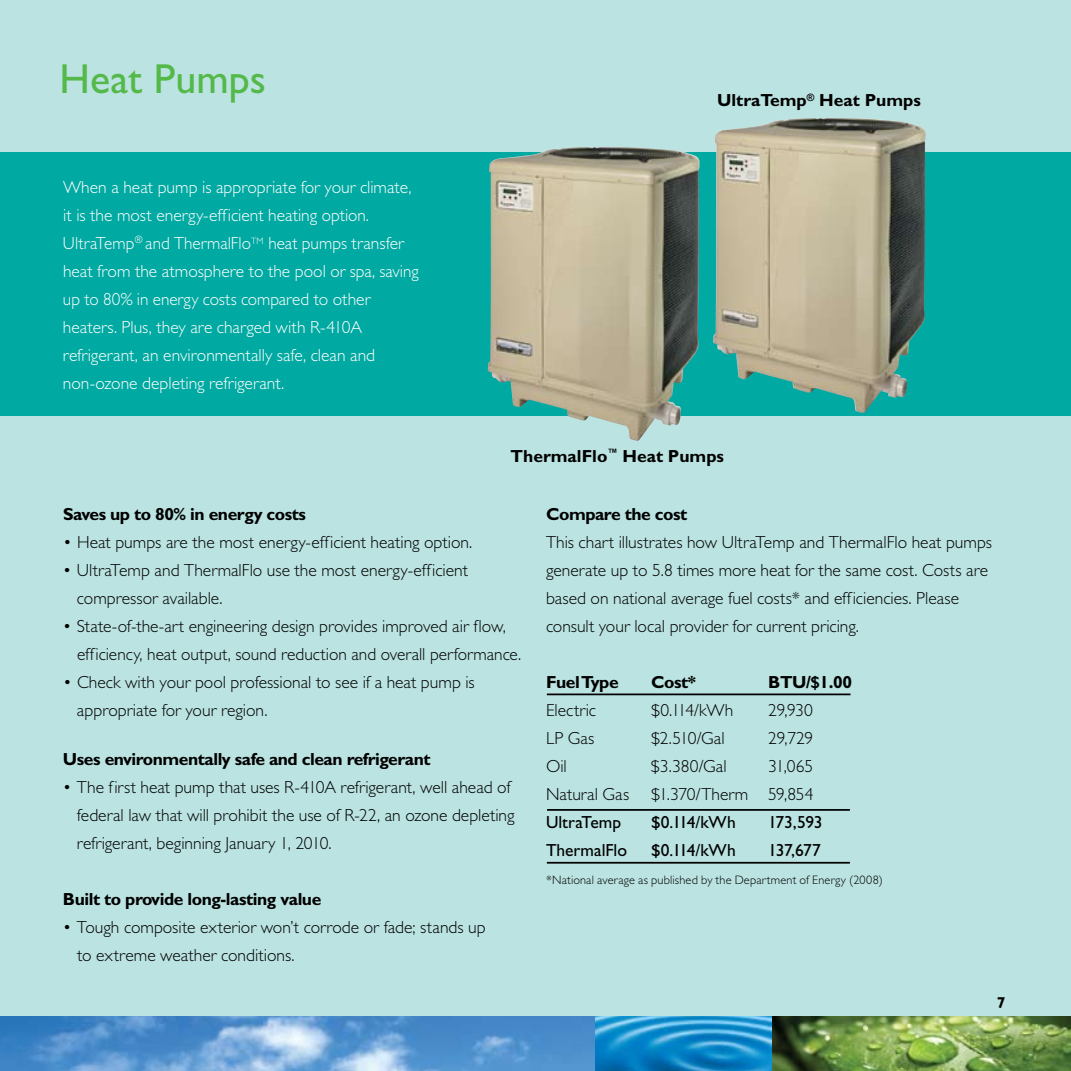
<style>
.page{position:relative;width:1071px;height:1071px;background:#fff}
.page>*{position:absolute;margin:0;border:0;box-sizing:border-box;transform-origin:0 0}
.t1{font:42px "Gill Sans Std";color:#54b948}
.t2{font:300 17.5px/28px "Gill Sans Std";color:#000}
.t3{font:300 17.5px/28px "Gill Sans Std";color:#fff}
.t4{font:700 17.5px "Gill Sans Std";letter-spacing:-.025em;color:#000}
.t5{font:17.5px "Gill Sans Std";letter-spacing:-.005em;color:#000}
.t6{font:700 17.5px "Gill Sans Std";color:#000}
.t7{font:700 15.75px "Gill Sans Std";color:#000}
.t8{font:300 12.25px "Gill Sans Std";letter-spacing:.015em;color:#000}
</style>
<div class="page">
<div style="left:0;top:0;width:1071px;height:1056px;background:#bae3e1"></div>
<div style="left:0;top:152px;width:1071px;height:264px;background:#00a9a1"></div>
<img style="left:0;top:1016px;width:596px;height:55px">
<hr style="left:547px;top:694px;width:303px;height:1px;background:#000">
<hr style="left:547px;top:862px;width:303px;height:2px;background:#000">
<img style="left:596px;top:1016px;width:475px;height:55px">
<hr style="left:547px;top:809px;width:303px;height:2px;background:#000">
<img style="left:713px;top:118px;width:213px;height:295px">
<img style="left:488px;top:147px;width:212px;height:294px">
<h1 class="t1" style="left:60px;top:55px;width:208px">Heat Pumps</h1>
<p class="t3" style="left:63px;top:173px;width:357px">When a heat pump is appropriate for your climate, it is the most energy-efficient heating option.<br>UltraTemp<sup>®</sup> and ThermalFlo<sup>TM</sup> heat pumps transfer heat from the atmosphere to the pool or spa, saving up to 80% in energy costs compared to other heaters. Plus, they are charged with R-410A refrigerant, an environmentally safe, clean and non-ozone depleting refrigerant.</p>
<p class="t6" style="left:717px;top:90px;width:205px">UltraTemp<sup>®</sup> Heat Pumps</p>
<p class="t6" style="left:511px;top:445px;width:215px">ThermalFlo<sup>™</sup> Heat Pumps</p>
<p class="t4" style="left:63px;top:504px;width:245px">Saves up to 80% in energy costs</p>
<p class="t2" style="left:63px;top:528px;width:411px">• Heat pumps are the most energy-efficient heating option.</p>
<p class="t2" style="left:77px;top:556px;width:393px;text-indent:-14px">• UltraTemp and ThermalFlo use the most energy-efficient compressor available.</p>
<p class="t2" style="left:77px;top:612px;width:446px;text-indent:-14px">• State-of-the-art engineering design provides improved air flow, efficiency, heat output, sound reduction and overall performance.</p>
<p class="t2" style="left:77px;top:668px;width:399px;text-indent:-14px">• Check with your pool professional to see if a heat pump is appropriate for your region.</p>
<p class="t4" style="left:63px;top:749px;width:369px">Uses environmentally safe and clean refrigerant</p>
<p class="t2" style="left:77px;top:773px;width:439px;text-indent:-14px">• The first heat pump that uses R-410A refrigerant, well ahead of federal law that will prohibit the use of R-22, an ozone depleting refrigerant, beginning January 1, 2010.</p>
<p class="t4" style="left:63px;top:889px;width:260px">Built to provide long-lasting value</p>
<p class="t2" style="left:77px;top:913px;width:410px;text-indent:-14px">• Tough composite exterior won’t corrode or fade; stands up to extreme weather conditions.</p>
<p class="t4" style="left:546px;top:504px;width:143px">Compare the cost</p>
<p class="t2" style="left:546px;top:528px;width:448px">This chart illustrates how UltraTemp and ThermalFlo heat pumps generate up to 5.8 times more heat for the same cost. Costs are based on national average fuel costs* and efficiencies. Please consult your local provider for current pricing.</p>
<p class="t4" style="left:546px;top:672px;width:74px">Fuel Type</p>
<p class="t4" style="left:651px;top:672px;width:46px">Cost*</p>
<p class="t4" style="left:768px;top:672px;width:85px">BTU/$1.00</p>
<p class="t2" style="left:546px;top:696px;width:52px">Electric</p>
<p class="t2" style="left:651px;top:696px;width:84px">$0.114/kWh</p>
<p class="t2" style="left:768px;top:696px;width:46px">29,930</p>
<p class="t2" style="left:546px;top:724px;width:50px">LP Gas</p>
<p class="t2" style="left:651px;top:724px;width:75px">$2.510/Gal</p>
<p class="t2" style="left:768px;top:724px;width:47px">29,729</p>
<p class="t2" style="left:546px;top:752px;width:22px">Oil</p>
<p class="t2" style="left:651px;top:752px;width:77px">$3.380/Gal</p>
<p class="t2" style="left:546px;top:752px;width:269px;text-align:right">31,065<br>Natural Gas $1.370/Therm 59,854</p>
<p class="t5" style="left:546px;top:812px;width:77px">UltraTemp</p>
<p class="t5" style="left:651px;top:812px;width:86px">$0.114/kWh</p>
<p class="t5" style="left:768px;top:812px;width:56px">173,593</p>
<p class="t5" style="left:546px;top:840px;width:83px">ThermalFlo</p>
<p class="t5" style="left:651px;top:840px;width:86px">$0.114/kWh</p>
<p class="t5" style="left:768px;top:840px;width:54px">137,677</p>
<p class="t8" style="left:546px;top:873px;width:338px">*National average as published by the Department of Energy (2008)</p>
<p class="t7" style="left:997px;top:994px;width:10px">7</p>
</div>
